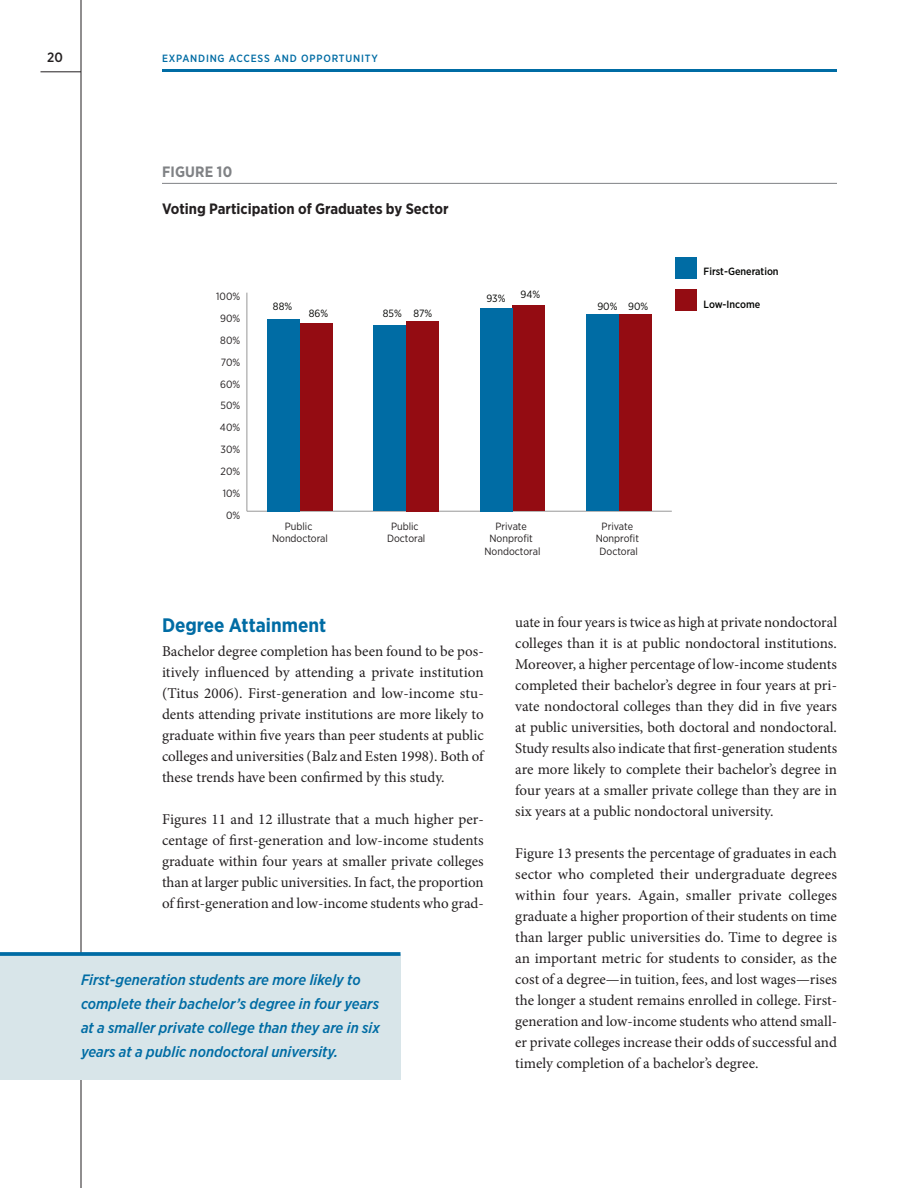
<style>
.page{position:relative;width:918px;height:1188px;background:#fff}
.page>*{position:absolute;margin:0;border:0;box-sizing:border-box;transform-origin:0 0}
.t1{font:700 19.5px "Gotham Narrow";color:#006ca4}
.t2{font:15px/21px "Minion Pro";color:#231f20;text-align:justify}
.t3{font:italic 500 15px/24px "Gotham Narrow";color:#006ca4}
.t4{font:700 15px "Gotham Narrow";color:#231f20}
.t5{font:700 15px "Gotham Narrow";letter-spacing:.01em;color:#808285}
.t6{font:500 13.5px "Gotham Narrow";color:#231f20}
.t7{font:10.5px/12.6px "Gotham Narrow";color:#231f20;text-align:center}
.t8{font:500 10.5px "Gotham Narrow";letter-spacing:.075em;color:#006ca4}
.t9{font:500 10.5px "Gotham Narrow";color:#040503}
.t10{font:10.5px "Gotham Narrow";color:#040503}
</style>
<div class="page">
<hr style="left:247px;top:511px;width:425px;height:1px;background:#989898">
<hr style="left:247px;top:293px;width:1px;height:218px;background:#989898">
<div style="left:300px;top:323px;width:33px;height:188px;background:#940c12"></div>
<div style="left:406px;top:321px;width:33px;height:190px;background:#940c12"></div>
<div style="left:512px;top:306px;width:33px;height:205px;background:#940c12"></div>
<div style="left:619px;top:315px;width:33px;height:196px;background:#940c12"></div>
<div style="left:267px;top:319px;width:33px;height:192px;background:#006ca4"></div>
<div style="left:373px;top:325px;width:33px;height:186px;background:#006ca4"></div>
<div style="left:480px;top:308px;width:32px;height:203px;background:#006ca4"></div>
<div style="left:586px;top:315px;width:33px;height:196px;background:#006ca4"></div>
<div style="left:675px;top:290px;width:22px;height:21px;background:#940c12"></div>
<div style="left:675px;top:257px;width:22px;height:22px;background:#006ca4"></div>
<hr style="left:162px;top:183px;width:675px;height:1px;background:#808285">
<hr style="left:162px;top:69px;width:675px;height:3px;background:#006ca4">
<hr style="left:81px;top:0;width:1px;height:1188px;background:#231f20">
<hr style="left:40px;top:72px;width:41px;height:1px;background:#231f20">
<div style="left:0;top:954px;width:400px;height:126px;background:#d8e5e9"></div>
<svg style="left:0;top:952px;width:400px;height:4px;background:#0e73a8"></svg>
<p class="t6" style="left:47px;top:49px;width:17px">20</p>
<p class="t8" style="left:162px;top:52px;width:217px">EXPANDING ACCESS AND OPPORTUNITY</p>
<p class="t5" style="left:162px;top:162px;width:72px">FIGURE 10</p>
<p class="t4" style="left:162px;top:200px;width:288px">Voting Participation of Graduates by Sector</p>
<p class="t7" style="left:216px;top:290px;width:25px">100%</p>
<p class="t7" style="left:220px;top:312px;width:22px">90%</p>
<p class="t7" style="left:220px;top:334px;width:21px">80%</p>
<p class="t7" style="left:221px;top:355px;width:21px">70%</p>
<p class="t7" style="left:220px;top:377px;width:22px">60%</p>
<p class="t7" style="left:221px;top:399px;width:21px">50%</p>
<p class="t7" style="left:220px;top:421px;width:22px">40%</p>
<p class="t7" style="left:221px;top:443px;width:21px">30%</p>
<p class="t7" style="left:221px;top:465px;width:21px">20%</p>
<p class="t7" style="left:223px;top:487px;width:19px">10%</p>
<p class="t7" style="left:226px;top:508px;width:16px">0%</p>
<p class="t10" style="left:273px;top:300px;width:21px">88%</p>
<p class="t10" style="left:309px;top:307px;width:21px">86%</p>
<p class="t10" style="left:383px;top:307px;width:51px">85% 87%</p>
<p class="t7" style="left:272px;top:519px;width:57px">Public<br>Nondoctoral</p>
<p class="t7" style="left:387px;top:519px;width:40px">Public<br>Doctoral</p>
<p class="t10" style="left:486px;top:292px;width:21px">93%</p>
<p class="t10" style="left:521px;top:288px;width:21px">94%</p>
<p class="t7" style="left:485px;top:519px;width:57px">Private<br>Nonprofit<br>Nondoctoral</p>
<p class="t10" style="left:597px;top:300px;width:52px">90% 90%</p>
<p class="t9" style="left:704px;top:265px;width:77px">First-Generation</p>
<p class="t9" style="left:704px;top:298px;width:58px">Low-Income</p>
<p class="t7" style="left:596px;top:519px;width:45px">Private<br>Nonprofit<br>Doctoral</p>
<h1 class="t1" style="left:162px;top:612px;width:166px">Degree Attainment</h1>
<p class="t2" style="left:162px;top:640px;width:323px">Bachelor degree completion has been found to be pos&shy;itively influenced by attending a private institution (Titus 2006). First-generation and low-income stu&shy;dents attending private institutions are more likely to graduate within five years than peer students at public colleges and universities (Balz and Esten 1998). Both of these trends have been confirmed by this study.</p>
<p class="t2" style="left:162px;top:808px;width:323px">Figures 11 and 12 illustrate that a much higher per&shy;centage of first-generation and low-income students graduate within four years at smaller private colleges than at larger public universities. In fact, the proportion of first-generation and low-income students who grad-</p>
<p class="t3" style="left:81px;top:968px;width:300px">First-generation students are more likely to complete their bachelor’s degree in four years at a smaller private college than they are in six years at a public nondoctoral university.</p>
<p class="t2" style="left:515px;top:612px;width:323px">uate in four years is twice as high at private nondoctoral colleges than it is at public nondoctoral institutions.<br>Moreover, a higher percentage of low-income students completed their bachelor’s degree in four years at pri&shy;vate nondoctoral colleges than they did in five years at public universities, both doctoral and nondoctoral.<br>Study results also indicate that first-generation students are more likely to complete their bachelor’s degree in four years at a smaller private college than they are in six years at a public nondoctoral university.</p>
<p class="t2" style="left:515px;top:843px;width:323px">Figure 13 presents the percentage of graduates in each sector who completed their undergraduate degrees within four years. Again, smaller private colleges graduate a higher proportion of their students on time than larger public universities do. Time to degree is an important metric for students to consider, as the cost of a degree—in tuition, fees, and lost wages—rises the longer a student remains enrolled in college. First&shy;generation and low-income students who attend small&shy;er private colleges increase their odds of successful and timely completion of a bachelor’s degree.</p>
</div>
